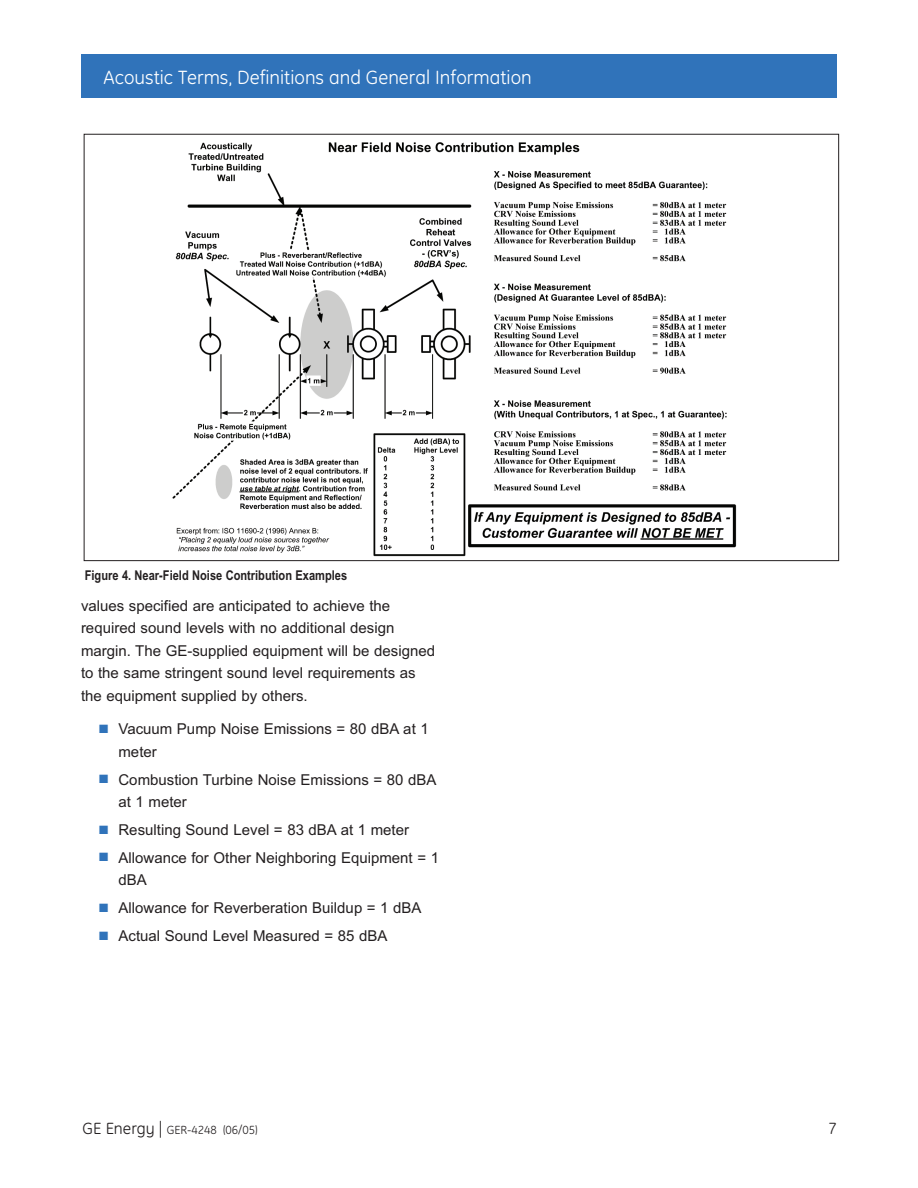
<style>
.page{position:relative;width:918px;height:1188px;background:#fff}
.page>*{position:absolute;margin:0;border:0;box-sizing:border-box;transform-origin:0 0}
.t1{font:19.5px "GE Inspira";color:#fff}
.t2{font:16.5px "GE Inspira";color:#231f20}
.t3{font:15px/22.5px "Arial";color:#231f20}
.t4{font:700 13.5px "Arial Narrow";color:#231f20}
.t5{font:12px "GE Inspira";color:#231f20}
.s1{color:#3073ba}
.s2{font-size:16.5px}
</style>
<div class="page">
<div style="left:81px;top:54px;width:756px;height:43px;background:#3073ba"></div>
<img style="left:172px;top:142px;width:565px;height:415px">
<h1 class="t1" style="left:104px;top:70px;width:430px">Acoustic Terms, Definitions and General Information</h1>
<p class="t4" style="left:85px;top:570px;width:264px">Figure 4. Near-Field Noise Contribution Examples</p>
<p class="t3" style="left:81px;top:596px;width:356px">values specified are anticipated to achieve the required sound levels with no additional design margin. The GE-supplied equipment will be designed to the same stringent sound level requirements as the equipment supplied by others.</p>
<p class="t3" style="left:118px;top:719px;width:312px;text-indent:-20px"><span class="s1">■</span> Vacuum Pump Noise Emissions = 80 dBA at 1 meter</p>
<p class="t3" style="left:118px;top:770px;width:320px;text-indent:-20px"><span class="s1">■</span> Combustion Turbine Noise Emissions = 80 dBA at 1 meter</p>
<p class="t3" style="left:99px;top:820px;width:312px"><span class="s1">■</span> Resulting Sound Level = 83 dBA at 1 meter</p>
<p class="t3" style="left:118px;top:848px;width:322px;text-indent:-20px"><span class="s1">■</span> Allowance for Other Neighboring Equipment = 1 dBA</p>
<p class="t3" style="left:99px;top:898px;width:324px"><span class="s1">■</span> Allowance for Reverberation Buildup = 1 dBA</p>
<p class="t3" style="left:99px;top:926px;width:290px"><span class="s1">■</span> Actual Sound Level Measured = 85 dBA</p>
<p class="t5" style="left:83px;top:1126px;width:177px"><span class="s2">GE Energy |</span> GER-4248 (06/05)</p>
<p class="t2" style="left:828px;top:1123px;width:10px">7</p>
</div>
